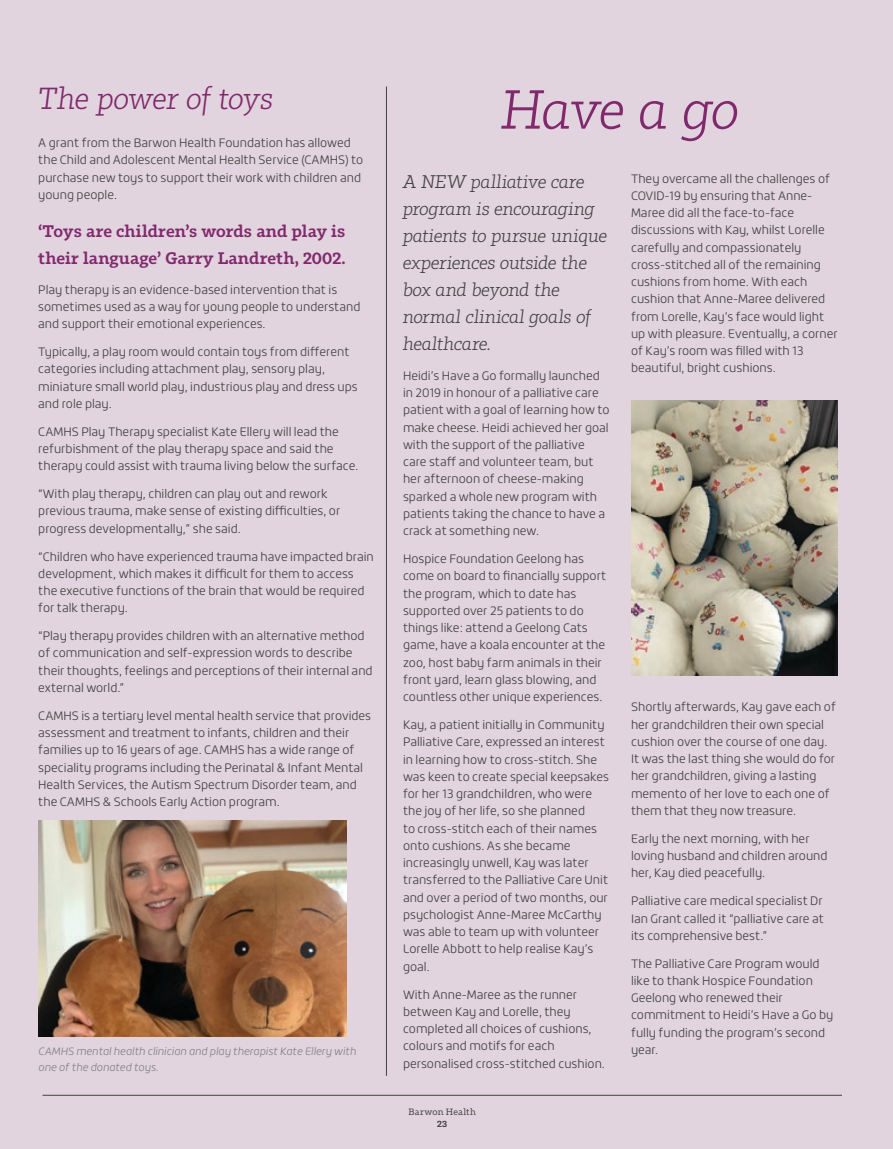
<style>
.page{position:relative;width:893px;height:1149px;background:#fff}
.page>*{position:absolute;margin:0;border:0;box-sizing:border-box;transform-origin:0 0}
.t1{font:italic 300 54px "Tabac Slab";letter-spacing:-.035em;color:#81296d}
.t2{font:italic 300 30px "Tabac Slab";letter-spacing:-.02em;color:#81296d}
.t3{font:italic 300 18px/27px "Tabac Slab";letter-spacing:-.01em;color:#414142}
.t4{font:600 16.5px/27px "Tabac Slab";color:#81296d}
.t5{font:300 12px/17.2px "Roihu";color:#414142}
.t6{font:italic 300 10.5px/15.8px "Roihu";color:#808285}
.t7{font:9px "Tabac Slab";letter-spacing:.02em;color:#414142}
.t8{font:600 9px "Tabac Slab";color:#414142}
</style>
<div class="page">
<div style="left:0;top:0;width:893px;height:1148px;background:#e2d4de"></div>
<img style="left:631px;top:400px;width:207px;height:275px">
<hr style="left:386px;top:86px;width:1px;height:989px;background:#414142">
<img style="left:38px;top:820px;width:309px;height:216px">
<hr style="left:43px;top:1094px;width:799px;height:1px;background:#414142">
<h2 class="t2" style="left:38px;top:83px;width:237px">The power of toys</h2>
<p class="t5" style="left:38px;top:134px;width:326px">A grant from the Barwon Health Foundation has allowed the Child and Adolescent Mental Health Service (CAMHS) to purchase new toys to support their work with children and young people.</p>
<h3 class="t4" style="left:38px;top:218px;width:309px">‘Toys are children’s words and play is their language’ Garry Landreth, 2002.</h3>
<p class="t5" style="left:38px;top:281px;width:324px">Play therapy is an evidence-based intervention that is sometimes used as a way for young people to understand and support their emotional experiences.</p>
<p class="t5" style="left:38px;top:343px;width:321px">Typically, a play room would contain toys from different categories including attachment play, sensory play, miniature small world play, industrious play and dress ups and role play.</p>
<p class="t5" style="left:38px;top:423px;width:322px">CAMHS Play Therapy specialist Kate Ellery will lead the refurbishment of the play therapy space and said the therapy could assist with trauma living below the surface.</p>
<p class="t5" style="left:38px;top:485px;width:304px">“With play therapy, children can play out and rework previous trauma, make sense of existing difficulties, or progress developmentally,” she said.</p>
<p class="t5" style="left:38px;top:547px;width:337px">“Children who have experienced trauma have impacted brain development, which makes it difficult for them to access the executive functions of the brain that would be required for talk therapy.</p>
<p class="t5" style="left:38px;top:627px;width:336px">“Play therapy provides children with an alternative method of communication and self-expression words to describe their thoughts, feelings and perceptions of their internal and external world.”</p>
<p class="t5" style="left:38px;top:706px;width:334px">CAMHS is a tertiary level mental health service that provides assessment and treatment to infants, children and their families up to 16 years of age. CAMHS has a wide range of speciality programs including the Perinatal &amp; Infant Mental Health Services, the Autism Spectrum Disorder team, and the CAMHS &amp; Schools Early Action program.</p>
<p class="t6" style="left:38px;top:1042px;width:319px">CAMHS mental health clinician and play therapist Kate Ellery with one of the donated toys.</p>
<h1 class="t1" style="left:501px;top:82px;width:239px">Have a go</h1>
<h3 class="t3" style="left:403px;top:168px;width:206px">A NEW palliative care program is encouraging patients to pursue unique experiences outside the box and beyond the normal clinical goals of healthcare.</h3>
<p class="t5" style="left:403px;top:367px;width:208px">Heidi’s Have a Go formally launched in 2019 in honour of a palliative care patient with a goal of learning how to make cheese. Heidi achieved her goal with the support of the palliative care staff and volunteer team, but her afternoon of cheese-making sparked a whole new program with patients taking the chance to have a crack at something new.</p>
<p class="t5" style="left:403px;top:550px;width:205px">Hospice Foundation Geelong has come on board to financially support the program, which to date has supported over 25 patients to do things like: attend a Geelong Cats game, have a koala encounter at the zoo, host baby farm animals in their front yard, learn glass blowing, and countless other unique experiences.</p>
<p class="t5" style="left:403px;top:716px;width:208px">Kay, a patient initially in Community Palliative Care, expressed an interest in learning how to cross-stitch. She was keen to create special keepsakes for her 13 grandchildren, who were the joy of her life, so she planned<br>to cross-stitch each of their names onto cushions. As she became increasingly unwell, Kay was later transferred to the Palliative Care Unit and over a period of two months, our psychologist Anne-Maree McCarthy was able to team up with volunteer Lorelle Abbott to help realise Kay’s goal.</p>
<p class="t5" style="left:403px;top:985px;width:203px">With Anne-Maree as the runner between Kay and Lorelle, they completed all choices of cushions, colours and motifs for each personalised cross-stitched cushion.</p>
<p class="t7" style="left:409px;top:1106px;width:69px">Barwon Health</p>
<p class="t8" style="left:437px;top:1118px;width:12px">23</p>
<p class="t5" style="left:631px;top:170px;width:208px">They overcame all the challenges of COVID-19 by ensuring that Anne-Maree did all the face-to-face discussions with Kay, whilst Lorelle carefully and compassionately cross-stitched all of the remaining cushions from home. With each cushion that Anne-Maree delivered from Lorelle, Kay’s face would light up with pleasure. Eventually, a corner of Kay’s room was filled with 13 beautiful, bright cushions.</p>
<p class="t5" style="left:631px;top:698px;width:207px">Shortly afterwards, Kay gave each of her grandchildren their own special cushion over the course of one day.<br>It was the last thing she would do for her grandchildren, giving a lasting memento of her love to each one of them that they now treasure.</p>
<p class="t5" style="left:631px;top:829px;width:198px">Early the next morning, with her loving husband and children around her, Kay died peacefully.</p>
<p class="t5" style="left:631px;top:892px;width:194px;text-align:justify">Palliative care medical specialist Dr Ian Grant called it “palliative care at its comprehensive best.”</p>
<p class="t5" style="left:631px;top:954px;width:204px">The Palliative Care Program would like to thank Hospice Foundation<br>Geelong who renewed their commitment to Heidi’s Have a Go by fully funding the program’s second year.</p>
</div>
